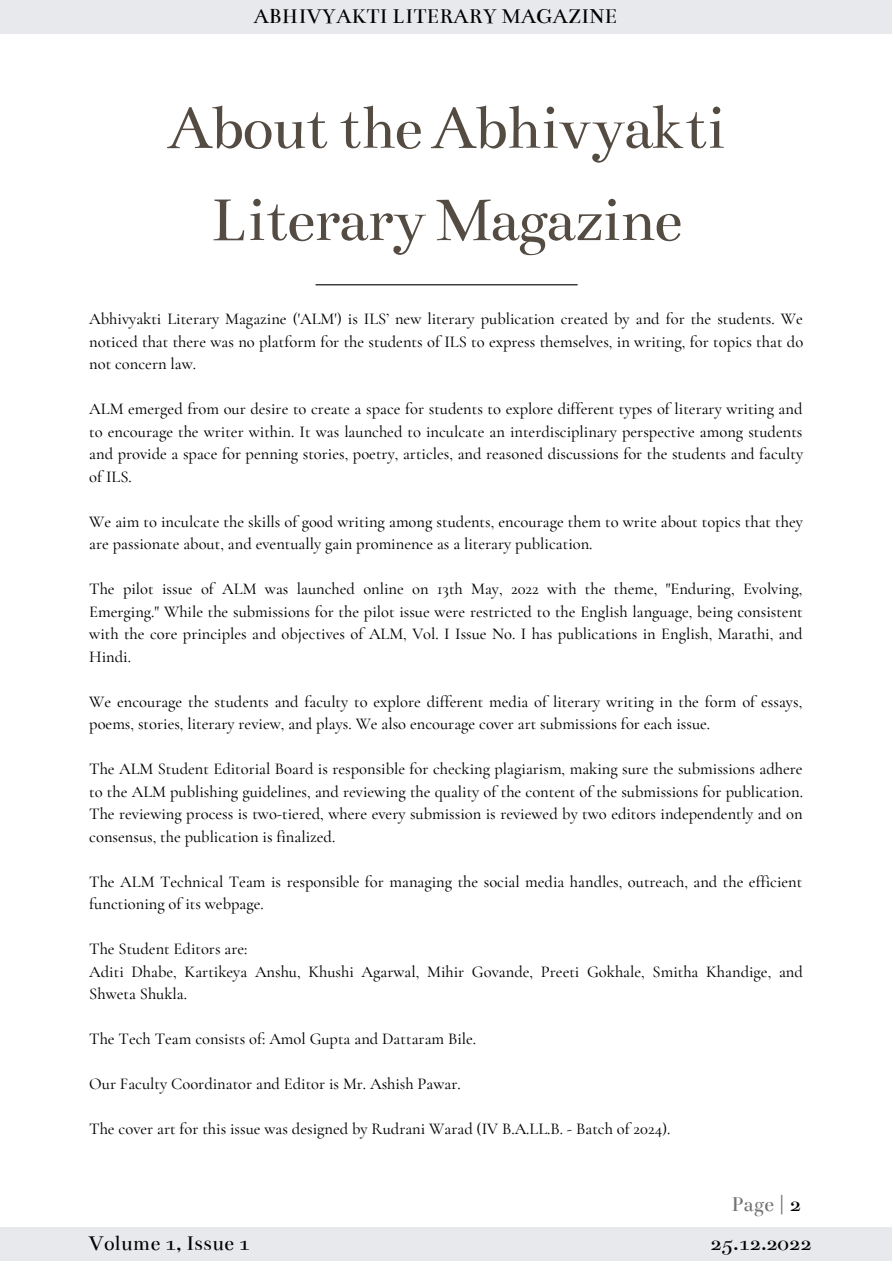
<style>
.page{position:relative;width:893px;height:1264px;background:#fff}
.page>*{position:absolute;margin:0;border:0;box-sizing:border-box;transform-origin:0 0}
.t1{font:66px/92.1px "Bentham";letter-spacing:-.035em;color:#544b43;text-align:center}
.t2{font:22.5px "Bentham";color:#000}
.t3{font:22.5px "Bentham";color:#737373}
.t4{font:500 16.5px/22.5px "Cormorant Garamond";color:#000;text-align:justify}
.s1{color:#000}
</style>
<div class="page">
<div style="left:0;top:0;width:891px;height:33px;background:#e7e9ec"></div>
<div style="left:0;top:1227px;width:891px;height:33px;background:#e7e9ec"></div>
<hr style="left:315px;top:284px;width:262px;height:1px;background:#000">
<h2 class="t2" style="left:253px;top:4px;width:365px">ABHIVYAKTI LITERARY MAGAZINE</h2>
<h1 class="t1" style="left:167px;top:82px;width:560px">About the Abhivyakti<br>Literary Magazine</h1>
<p class="t4" style="left:89px;top:308px;width:715px">Abhivyakti Literary Magazine ('ALM') is ILS’ new literary publication created by and for the students. We noticed that there was no platform for the students of ILS to express themselves, in writing, for topics that do not concern law.</p>
<p class="t4" style="left:89px;top:397px;width:715px">ALM emerged from our desire to create a space for students to explore different types of literary writing and to encourage the writer within. It was launched to inculcate an interdisciplinary perspective among students and provide a space for penning stories, poetry, articles, and reasoned discussions for the students and faculty of ILS.</p>
<p class="t4" style="left:89px;top:510px;width:715px">We aim to inculcate the skills of good writing among students, encourage them to write about topics that they are passionate about, and eventually gain prominence as a literary publication.</p>
<p class="t4" style="left:89px;top:577px;width:715px">The pilot issue of ALM was launched online on 13th May, 2022 with the theme, "Enduring, Evolving, Emerging." While the submissions for the pilot issue were restricted to the English language, being consistent with the core principles and objectives of ALM, Vol. I Issue No. I has publications in English, Marathi, and Hindi.</p>
<p class="t4" style="left:89px;top:690px;width:714px">We encourage the students and faculty to explore different media of literary writing in the form of essays, poems, stories, literary review, and plays. We also encourage cover art submissions for each issue.</p>
<p class="t4" style="left:89px;top:757px;width:715px">The ALM Student Editorial Board is responsible for checking plagiarism, making sure the submissions adhere to the ALM publishing guidelines, and reviewing the quality of the content of the submissions for publication.<br>The reviewing process is two-tiered, where every submission is reviewed by two editors independently and on consensus, the publication is finalized.</p>
<p class="t4" style="left:89px;top:870px;width:714px">The ALM Technical Team is responsible for managing the social media handles, outreach, and the efficient functioning of its webpage.</p>
<p class="t4" style="left:89px;top:937px;width:715px;text-align:left">The Student Editors are:<br>Aditi Dhabe, Kartikeya Anshu, Khushi Agarwal, Mihir Govande, Preeti Gokhale, Smitha Khandige, and<br>Shweta Shukla.</p>
<p class="t4" style="left:89px;top:1027px;width:388px">The Tech Team consists of: Amol Gupta and Dattaram Bile.</p>
<p class="t4" style="left:89px;top:1072px;width:373px">Our Faculty Coordinator and Editor is Mr. Ashish Pawar.</p>
<p class="t4" style="left:89px;top:1117px;width:582px">The cover art for this issue was designed by Rudrani Warad (IV B.A.LL.B. - Batch of 2024).</p>
<h2 class="t3" style="left:731px;top:1192px;width:71px">Page | <span class="s1">2</span></h2>
<h2 class="t2" style="left:88px;top:1231px;width:163px">Volume 1, Issue 1</h2>
<h2 class="t2" style="left:710px;top:1231px;width:103px">25.12.2022</h2>
</div>
